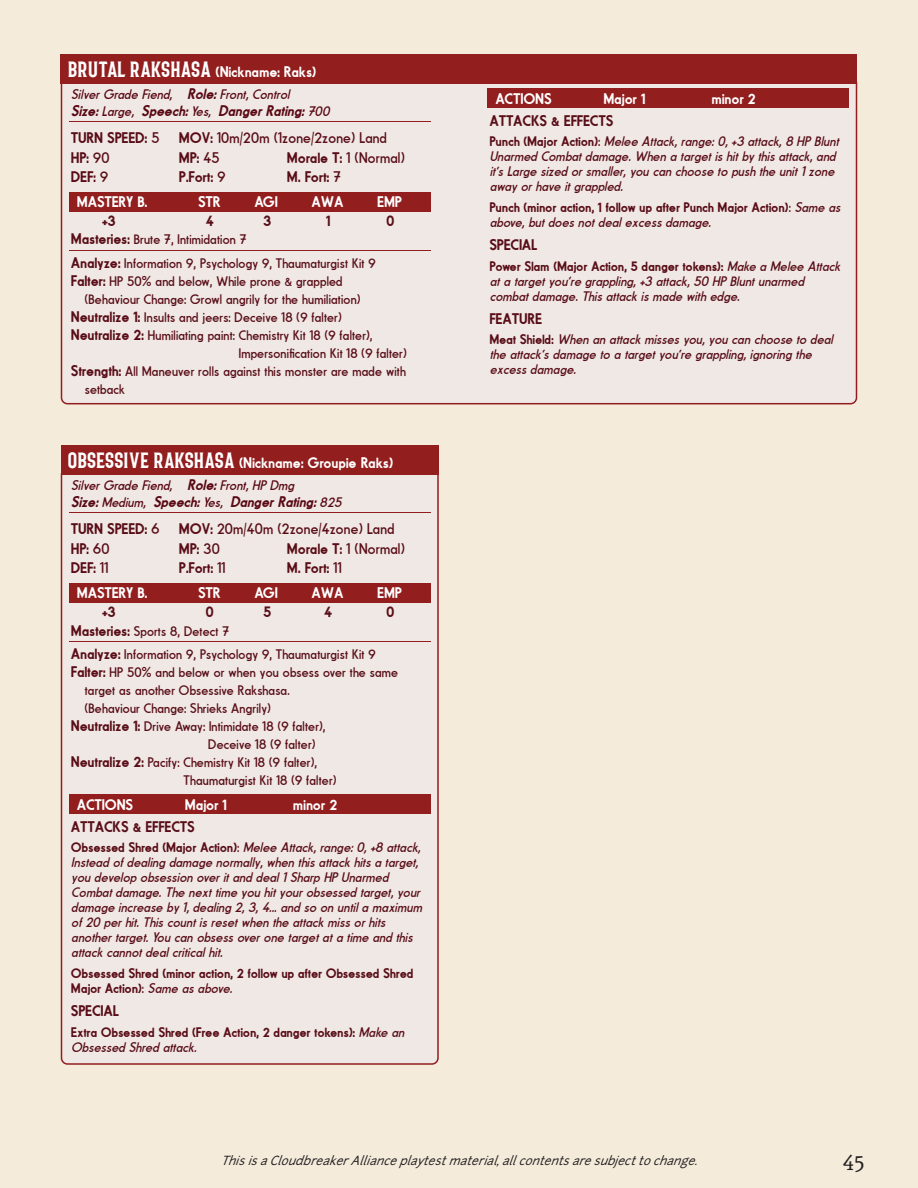
<style>
.page{position:relative;width:918px;height:1188px;background:#f4ebdb}
.page>*{position:absolute;margin:0;border:0;box-sizing:border-box;transform-origin:0 0}
.t1{font:21px "Andada";color:#231f20}
.SUBTITLE{font:15px "Fundamental Brigade Schwer";letter-spacing:.015em;color:#590d17}
.SUBTITLE-2{font:15px "Fundamental Brigade Schwer";letter-spacing:.015em;color:#fff}
.SUBTITLE-3{font:15px "Fundamental Brigade";letter-spacing:.015em;color:#590d17}
.SUBTITLE-4{font:italic 15px "Fundamental Brigade Schwer";color:#590914}
.SUBTITLE-5{font:italic 13.5px/15px "Fundamental Brigade";color:#590d17}
.SUBTITLE-6{font:13.5px/18px "Fundamental Brigade";letter-spacing:.015em;color:#590d17}
.SUBTITLE-7{font:13.5px/15px "Fundamental Brigade Schwer";letter-spacing:.015em;color:#590d17}
.SUBTITLE-8{font:italic 13.5px "Fundamental Brigade";color:#590914}
.t2{font:italic 12px "Junction";color:#231f20}
.s1{font-family:"Bonard";font-size:22.5px}
.s2{font-family:"Fundamental Brigade Schwer";font-size:15px}
.s3{font-family:"Fundamental Brigade";font-size:13.5px}
.s4{font-family:"Fundamental Brigade"}
.s5{font-family:"Fundamental Brigade Schwer"}
.s6{font-family:"Fundamental Brigade Schwer";font-style:normal}
.s7{font-style:normal}
.s8{font-family:"Fundamental Brigade";font-style:italic}
</style>
<div class="page">
<div style="left:60px;top:81px;width:798px;height:324px;background:#f0e8e5"></div>
<div style="left:61px;top:54px;width:796px;height:29px;background:#921e1e"></div>
<hr style="left:69px;top:250px;width:362px;height:1px;background:#921e1e">
<hr style="left:69px;top:121px;width:362px;height:1px;background:#921e1e">
<div style="left:69px;top:192px;width:362px;height:19px;background:#921e1e"></div>
<div style="left:487px;top:89px;width:362px;height:19px;background:#921e1e"></div>
<div style="left:60px;top:473px;width:379px;height:592px;background:#f0e8e5"></div>
<div style="left:61px;top:445px;width:378px;height:30px;background:#921e1e"></div>
<hr style="left:69px;top:641px;width:362px;height:1px;background:#921e1e">
<hr style="left:69px;top:513px;width:362px;height:1px;background:#921e1e">
<div style="left:69px;top:583px;width:362px;height:19px;background:#921e1e"></div>
<div style="left:69px;top:795px;width:362px;height:19px;background:#921e1e"></div>
<p class="SUBTITLE-2" style="left:69px;top:62px;width:249px"><span class="s1">BRUTAL RAKSHASA</span> (Nickname: Raks)</p>
<p class="SUBTITLE-8" style="left:71px;top:87px;width:223px">SilverGrade Fiend, <span class="s2">Role:</span>Front,Control</p>
<p class="SUBTITLE-4" style="left:71px;top:102px;width:263px">Size:<span class="s3">Large,</span> Speech:<span class="s3">Yes,</span> DangerRating:<span class="s3">700</span></p>
<p class="SUBTITLE" style="left:71px;top:129px;width:90px">TURN SPEED: <span class="s4">5</span></p>
<p class="SUBTITLE-3" style="left:179px;top:129px;width:209px"><span class="s5">MOV:</span> 10m/20m (1zone/2zone) Land</p>
<p class="SUBTITLE" style="left:71px;top:148px;width:40px">HP: <span class="s4">90</span></p>
<p class="SUBTITLE" style="left:179px;top:148px;width:42px">MP: <span class="s4">45</span></p>
<p class="SUBTITLE-3" style="left:287px;top:148px;width:119px"><span class="s5">Morale T:</span> 1 (Normal)</p>
<p class="SUBTITLE" style="left:71px;top:168px;width:38px">DEF: <span class="s4">9</span></p>
<p class="SUBTITLE" style="left:179px;top:168px;width:48px">P.Fort: <span class="s4">9</span></p>
<p class="SUBTITLE" style="left:287px;top:168px;width:55px">M. Fort: <span class="s4">7</span></p>
<p class="SUBTITLE" style="left:102px;top:212px;width:15px">+3</p>
<p class="SUBTITLE" style="left:206px;top:212px;width:9px">4</p>
<p class="SUBTITLE" style="left:264px;top:212px;width:9px">3</p>
<p class="SUBTITLE" style="left:326px;top:212px;width:5px">1</p>
<p class="SUBTITLE" style="left:386px;top:212px;width:10px">0</p>
<p class="SUBTITLE-2" style="left:77px;top:193px;width:72px">MASTERY B.</p>
<p class="SUBTITLE-2" style="left:199px;top:193px;width:24px">STR</p>
<p class="SUBTITLE-2" style="left:255px;top:193px;width:25px">AGI</p>
<p class="SUBTITLE-2" style="left:312px;top:193px;width:33px">AWA</p>
<p class="SUBTITLE-2" style="left:378px;top:193px;width:26px">EMP</p>
<p class="SUBTITLE-6" style="left:71px;top:231px;width:177px"><span class="s2">Masteries:</span> Brute 7, Intimidation 7</p>
<p class="SUBTITLE-6" style="left:71px;top:254px;width:306px"><span class="s2">Analyze:</span> Information 9, Psychology 9, Thaumaturgist Kit 9</p>
<p class="SUBTITLE-6" style="left:71px;top:272px;width:273px"><span class="s2">Falter:</span> HP 50% and below, While prone &amp; grappled</p>
<p class="SUBTITLE-6" style="left:85px;top:290px;width:277px">(Behaviour Change: Growl angrily for the humiliation)</p>
<p class="SUBTITLE-6" style="left:71px;top:308px;width:272px"><span class="s2">Neutralize 1:</span> Insults and jeers: Deceive 18 (9 falter)</p>
<p class="SUBTITLE-6" style="left:71px;top:326px;width:303px"><span class="s2">Neutralize 2:</span> Humiliating paint: Chemistry Kit 18 (9 falter),</p>
<p class="SUBTITLE-6" style="left:239px;top:344px;width:169px">Impersonification Kit 18 (9 falter)</p>
<p class="SUBTITLE-6" style="left:85px;top:362px;width:322px;text-indent:-14px"><span class="s2">Strength:</span> All Maneuver rolls against this monster are made with setback</p>
<p class="SUBTITLE-2" style="left:69px;top:454px;width:326px"><span class="s1">OBSESSIVE RAKSHASA</span> (Nickname: Groupie Raks)</p>
<p class="SUBTITLE-8" style="left:71px;top:478px;width:228px">SilverGrade Fiend, <span class="s2">Role:</span>Front,HP Dmg</p>
<p class="SUBTITLE-4" style="left:71px;top:493px;width:275px">Size:<span class="s3">Medium,</span> Speech:<span class="s3">Yes,</span> DangerRating:<span class="s3">825</span></p>
<p class="SUBTITLE" style="left:71px;top:520px;width:90px">TURN SPEED: <span class="s4">6</span></p>
<p class="SUBTITLE-3" style="left:179px;top:520px;width:217px"><span class="s5">MOV:</span> 20m/40m (2zone/4zone) Land</p>
<p class="SUBTITLE" style="left:71px;top:539px;width:40px">HP: <span class="s4">60</span></p>
<p class="SUBTITLE" style="left:179px;top:539px;width:42px">MP: <span class="s4">30</span></p>
<p class="SUBTITLE-3" style="left:287px;top:540px;width:119px"><span class="s5">Morale T:</span> 1 (Normal)</p>
<p class="SUBTITLE" style="left:71px;top:559px;width:39px">DEF: <span class="s4">11</span></p>
<p class="SUBTITLE" style="left:179px;top:559px;width:48px">P.Fort: <span class="s4">11</span></p>
<p class="SUBTITLE" style="left:287px;top:559px;width:56px">M. Fort: <span class="s4">11</span></p>
<p class="SUBTITLE" style="left:102px;top:603px;width:15px">+3</p>
<p class="SUBTITLE" style="left:206px;top:603px;width:10px">0</p>
<p class="SUBTITLE" style="left:264px;top:603px;width:9px">5</p>
<p class="SUBTITLE" style="left:324px;top:603px;width:9px">4</p>
<p class="SUBTITLE" style="left:386px;top:603px;width:10px">0</p>
<p class="SUBTITLE-2" style="left:77px;top:584px;width:72px">MASTERY B.</p>
<p class="SUBTITLE-2" style="left:199px;top:584px;width:24px">STR</p>
<p class="SUBTITLE-2" style="left:255px;top:584px;width:25px">AGI</p>
<p class="SUBTITLE-2" style="left:312px;top:584px;width:33px">AWA</p>
<p class="SUBTITLE-2" style="left:378px;top:584px;width:26px">EMP</p>
<p class="SUBTITLE-6" style="left:71px;top:622px;width:159px"><span class="s2">Masteries:</span> Sports 8, Detect 7</p>
<p class="SUBTITLE-6" style="left:71px;top:645px;width:306px"><span class="s2">Analyze:</span> Information 9, Psychology 9, Thaumaturgist Kit 9</p>
<p class="SUBTITLE-6" style="left:85px;top:663px;width:315px;text-indent:-14px"><span class="s2">Falter:</span> HP 50% and below or when you obsess over the same target as another Obsessive Rakshasa.</p>
<p class="SUBTITLE-6" style="left:85px;top:699px;width:187px">(Behaviour Change: Shrieks Angrily)</p>
<p class="SUBTITLE-6" style="left:71px;top:717px;width:255px"><span class="s2">Neutralize 1:</span> Drive Away: Intimidate 18 (9 falter),</p>
<p class="SUBTITLE-6" style="left:208px;top:735px;width:108px">Deceive 18 (9 falter)</p>
<p class="SUBTITLE-6" style="left:71px;top:753px;width:247px"><span class="s2">Neutralize 2:</span> Pacify: Chemistry Kit 18 (9 falter),</p>
<p class="SUBTITLE-6" style="left:184px;top:771px;width:154px">Thaumaturgist Kit 18 (9 falter)</p>
<p class="SUBTITLE" style="left:71px;top:818px;width:125px">ATTACKS &amp; EFFECTS</p>
<p class="SUBTITLE-5" style="left:71px;top:840px;width:355px"><span class="s6">Obsessed Shred (Major Action)</span><span class="s7">:</span> Melee Attack,range:0,+8 attack, Instead ofdealing damage normally,when thisattack hitsa target, you develop obsession overitand deal1Sharp HP Unarmed Combatdamage.The nexttime you hityourobsessed target,your damage increase by1,dealing 2,3,4...and so on untila maximum of20 perhit.Thiscountisresetwhen the attack missorhits anothertarget.You can obsessoverone targetata time and this attack cannotdealcriticalhit.</p>
<p class="SUBTITLE-7" style="left:71px;top:965px;width:344px">Obsessed Shred (minor action, 2 follow up after Obsessed Shred<br>Major Action)<span class="s4">:</span> <span class="s8">Same asabove.</span></p>
<p class="SUBTITLE" style="left:71px;top:1002px;width:49px">SPECIAL</p>
<p class="SUBTITLE-7" style="left:71px;top:1024px;width:338px">Extra Obsessed Shred (Free Action, 2 danger tokens): <span class="s8">Make an<br>Obsessed Shred attack.</span></p>
<p class="SUBTITLE-2" style="left:77px;top:796px;width:57px">ACTIONS</p>
<p class="SUBTITLE-2" style="left:185px;top:796px;width:43px">Major 1</p>
<p class="SUBTITLE-2" style="left:293px;top:796px;width:46px">minor 2</p>
<p class="SUBTITLE-2" style="left:496px;top:90px;width:57px">ACTIONS</p>
<p class="SUBTITLE-2" style="left:604px;top:90px;width:43px">Major 1</p>
<p class="SUBTITLE-2" style="left:712px;top:90px;width:46px">minor 2</p>
<p class="SUBTITLE" style="left:490px;top:112px;width:125px">ATTACKS &amp; EFFECTS</p>
<p class="SUBTITLE-5" style="left:490px;top:134px;width:354px"><span class="s6">P u n c h ( M a j o r A c t i o n )</span> <span class="s7">:</span> Melee Attack,range:0,+3 attack,8 HP Blunt Unarmed Combatdamage.When a targetishitbythisattack,and it’sLarge sized orsmaller,you can choose to push the unit1zone awayorhave itgrappled.</p>
<p class="SUBTITLE-7" style="left:490px;top:199px;width:355px">Punch (minor action, 1 follow up after Punch Major Action)<span class="s4">:</span> <span class="s8">Same as above,butdoesnotdealexcessdamage.</span></p>
<p class="SUBTITLE" style="left:490px;top:236px;width:49px">SPECIAL</p>
<p class="SUBTITLE-5" style="left:490px;top:258px;width:355px"><span class="s6">Power Slam (Major Action, 5 danger tokens):</span> Make a Melee Attack ata targetyou’re grappling,+3 attack,50 HP Bluntunarmed combatdamage.Thisattack ismade with edge.</p>
<p class="SUBTITLE" style="left:490px;top:310px;width:54px">FEATURE</p>
<p class="SUBTITLE-5" style="left:490px;top:332px;width:348px"><span class="s6">M e a t S h i e l d :</span> When an attack missesyou,you can choose to deal the attack’sdamage to a targetyou’re grappling,ignoring the excessdamage.</p>
<p class="t2" style="left:221px;top:1153px;width:483px">ThisisaCloudbreakerAllianceplaytestmaterial,allcontentsaresubjecttochange.</p>
<h1 class="t1" style="left:843px;top:1150px;width:24px">45</h1>
</div>
